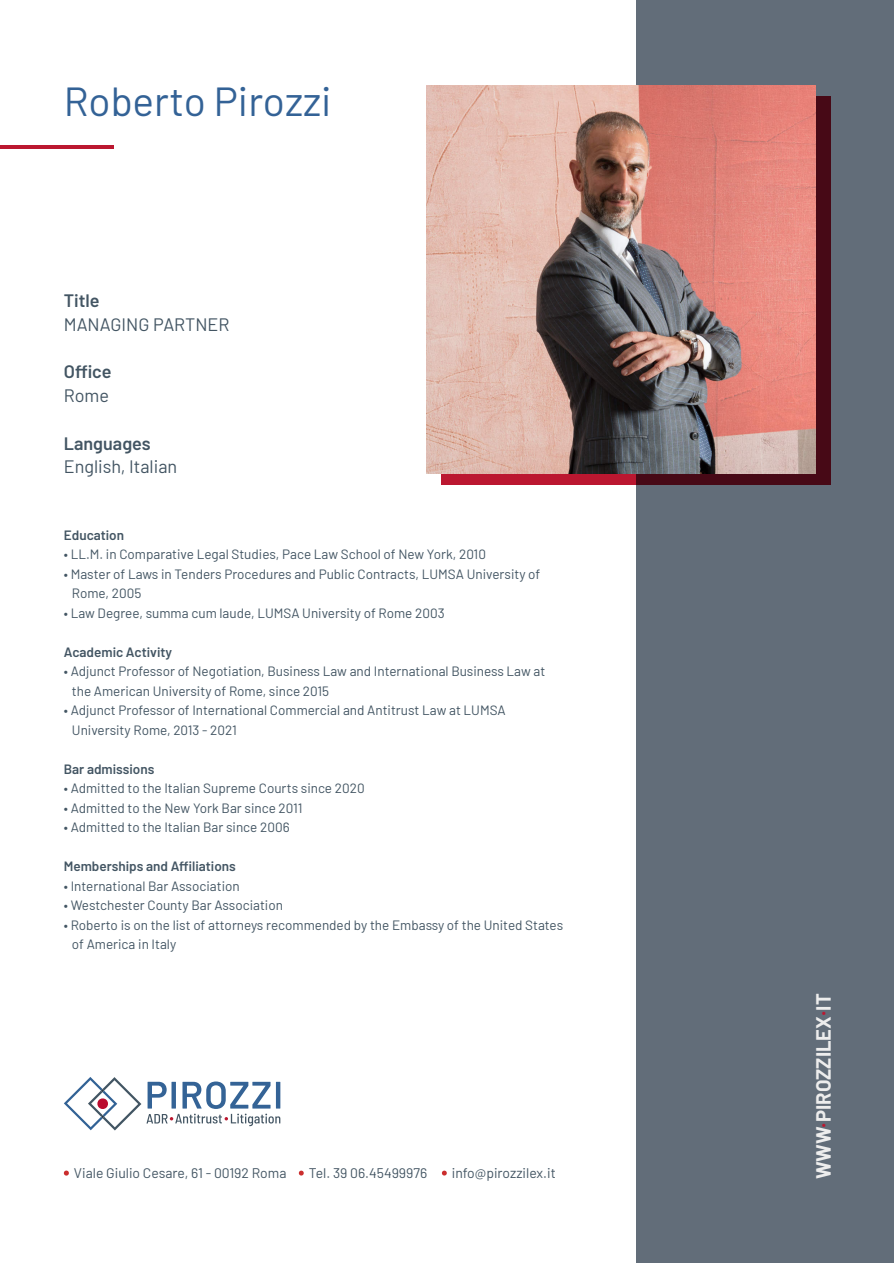
<style>
.page{position:relative;width:894px;height:1263px;background:#fff}
.page>*{position:absolute;margin:0;border:0;box-sizing:border-box;transform-origin:0 0}
.t1{font:40.5px "Barlow";color:#336296}
.t2{font:700 20.1px "Barlow";color:#ededed}
.t3{font:18px "Barlow";color:#435563}
.t4{font:600 18px "Barlow";color:#435563}
.t5{font:13.95px "Barlow";color:#435563}
.t6{font:13.5px/19.5px "Barlow";color:#435563}
.t7{font:600 13.5px "Barlow";color:#435563}
</style>
<div class="page">
<div style="left:635px;top:0;width:258px;height:1263px;background:#626d79"></div>
<svg style="left:64px;top:1170px;width:5px;height:6px"></svg>
<svg style="left:298px;top:1170px;width:6px;height:6px"></svg>
<svg style="left:441px;top:1170px;width:6px;height:6px"></svg>
<svg style="left:64px;top:1077px;width:216px;height:53px"></svg>
<svg style="left:441px;top:96px;width:388px;height:389px;background:#6d1624"></svg>
<img style="left:426px;top:85px;width:389px;height:389px">
<hr style="left:0;top:145px;width:113px;height:3px;background:#bb1730">
<h1 class="t1" style="left:64px;top:75px;width:269px">Roberto Pirozzi</h1>
<h3 class="t4" style="left:64px;top:289px;width:37px">Title</h3>
<h3 class="t3" style="left:64px;top:313px;width:167px">MANAGING PARTNER</h3>
<h3 class="t4" style="left:64px;top:360px;width:49px">Office</h3>
<h3 class="t3" style="left:64px;top:384px;width:47px">Rome</h3>
<h3 class="t4" style="left:64px;top:432px;width:88px">Languages</h3>
<h3 class="t3" style="left:64px;top:455px;width:115px">English, Italian</h3>
<p class="t7" style="left:64px;top:526px;width:62px">Education</p>
<p class="t6" style="left:64px;top:544px;width:423px">• LL.M. in Comparative Legal Studies, Pace Law School of New York, 2010</p>
<p class="t6" style="left:72px;top:563px;width:470px;text-indent:-8px">• Master of Laws in Tenders Procedures and Public Contracts, LUMSA University of<br>Rome, 2005</p>
<p class="t6" style="left:64px;top:602px;width:382px">• Law Degree, summa cum laude, LUMSA University of Rome 2003</p>
<p class="t7" style="left:64px;top:643px;width:110px">Academic Activity</p>
<p class="t6" style="left:72px;top:661px;width:474px;text-indent:-8px">• Adjunct Professor of Negotiation, Business Law and International Business Law at the American University of Rome, since 2015</p>
<p class="t6" style="left:72px;top:700px;width:435px;text-indent:-8px">• Adjunct Professor of International Commercial and Antitrust Law at LUMSA<br>University Rome, 2013 - 2021</p>
<p class="t7" style="left:64px;top:760px;width:92px">Bar admissions</p>
<p class="t6" style="left:64px;top:778px;width:302px">• Admitted to the Italian Supreme Courts since 2020</p>
<p class="t6" style="left:64px;top:797px;width:240px">• Admitted to the New York Bar since 2011</p>
<p class="t6" style="left:64px;top:817px;width:227px">• Admitted to the Italian Bar since 2006</p>
<p class="t7" style="left:64px;top:858px;width:173px">Memberships and Affiliations</p>
<p class="t6" style="left:64px;top:875px;width:177px">• International Bar Association</p>
<p class="t6" style="left:64px;top:895px;width:221px">• Westchester County Bar Association</p>
<p class="t6" style="left:72px;top:914px;width:492px;text-indent:-8px">• Roberto is on the list of attorneys recommended by the Embassy of the United States of America in Italy</p>
<p class="t5" style="left:74px;top:1164px;width:214px">Viale Giulio Cesare, 61 - 00192 Roma</p>
<p class="t5" style="left:308px;top:1164px;width:120px">Tel. 39 06.45499976</p>
<p class="t5" style="left:451px;top:1164px;width:105px">info@pirozzilex.it</p>
<h2 class="t2" style="left:810px;top:1179px;width:187px;rotate:-90deg">WWW<sup>.</sup>PIROZZILEX<sup>.</sup>IT</h2>
</div>
